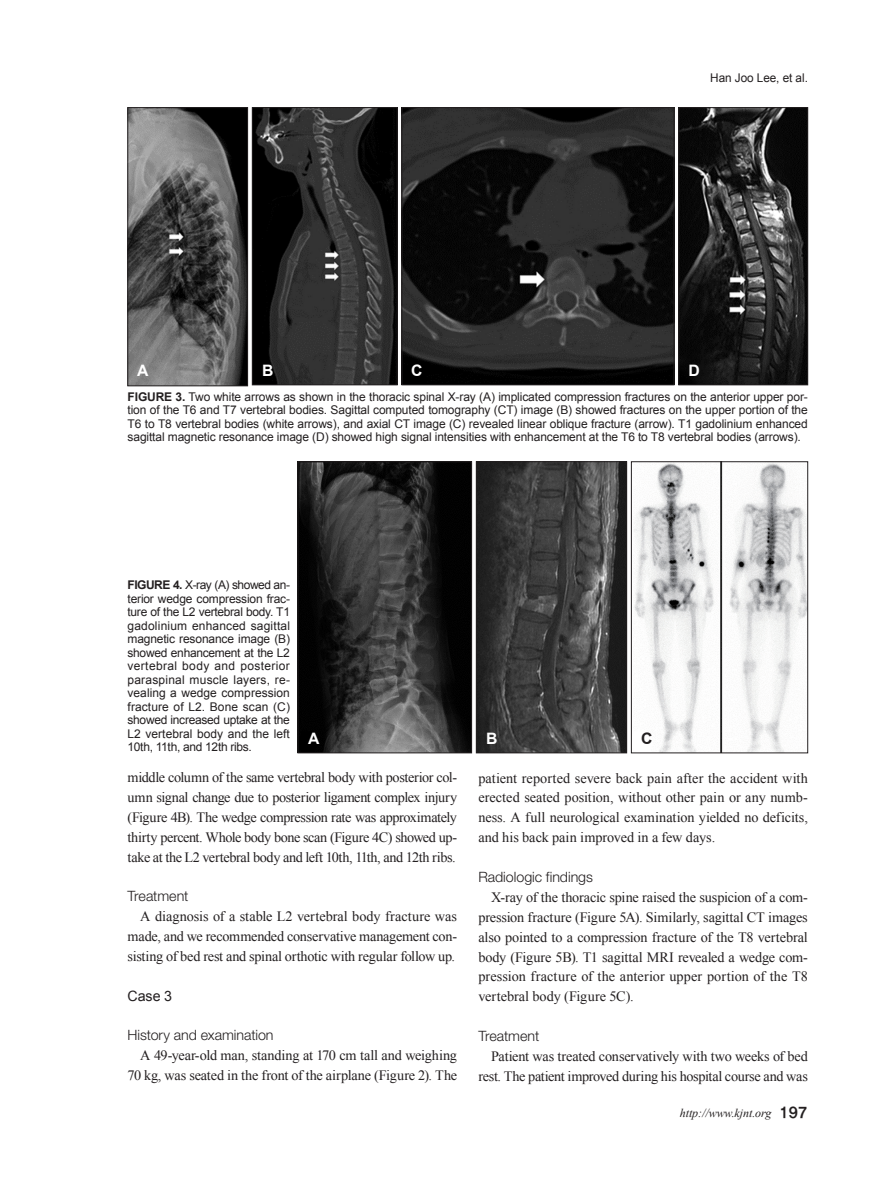
<style>
.page{position:relative;width:893px;height:1191px;background:#fff}
.page>*{position:absolute;margin:0;border:0;box-sizing:border-box;transform-origin:0 0}
.t1{font:700 15.75px "Arial";color:#fff}
.t2{font:700 15.75px "Arial";color:#231f20}
.본문{font:14.25px/19.8px "Times New Roman";letter-spacing:-.015em;color:#231f20;text-align:justify}
._1__제목{font:300 14.25px "Helvetica Neue LT Std";letter-spacing:-.005em;color:#231f20}
._1__제목-2{font:14.25px "Arial";color:#231f20}
.그림제목{font:12px/13.5px "Arial";letter-spacing:-.01em;color:#231f20;text-align:justify}
.t3{font:italic 12px "Times New Roman";letter-spacing:-.005em;color:#231f20}
.s1{font-weight:700}
.s2{font-family:"Korean GD";font-weight:800;font-style:normal;font-size:15px}
</style>
<div class="page">
<img style="left:130px;top:109px;width:116px;height:275px">
<div style="left:128px;top:107px;width:120px;height:279px;border:1px solid #231f20"></div>
<img style="left:254px;top:109px;width:141px;height:274px">
<div style="left:252px;top:107px;width:145px;height:278px;border:1px solid #231f20"></div>
<img style="left:404px;top:109px;width:268px;height:274px">
<div style="left:402px;top:107px;width:272px;height:278px;border:1px solid #231f20"></div>
<img style="left:680px;top:109px;width:126px;height:274px">
<div style="left:678px;top:107px;width:130px;height:278px;border:1px solid #231f20"></div>
<img style="left:300px;top:463px;width:170px;height:288px">
<div style="left:298px;top:461px;width:174px;height:292px;border:1px solid #231f20"></div>
<img style="left:478px;top:463px;width:147px;height:288px">
<div style="left:476px;top:461px;width:151px;height:292px;border:1px solid #231f20"></div>
<img style="left:634px;top:463px;width:172px;height:288px">
<div style="left:631px;top:461px;width:177px;height:292px;border:1px solid #231f20"></div>
<p class="그림제목" style="left:710px;top:71px;width:99px">Han Joo Lee, et al.</p>
<p class="t1" style="left:137px;top:360px;width:13px">A</p>
<p class="t1" style="left:262px;top:360px;width:13px">B</p>
<p class="t1" style="left:411px;top:360px;width:13px">C</p>
<p class="t1" style="left:688px;top:360px;width:13px">D</p>
<p class="그림제목" style="left:128px;top:390px;width:682px"><span class="s1">FIGURE 3.</span> Two white arrows as shown in the thoracic spinal X-ray (A) implicated compression fractures on the anterior upper por&shy;tion of the T6 and T7 vertebral bodies. Sagittal computed tomography (CT) image (B) showed fractures on the upper portion of the T6 to T8 vertebral bodies (white arrows), and axial CT image (C) revealed linear oblique fracture (arrow). T1 gadolinium enhanced sagittal magnetic resonance image (D) showed high signal intensities with enhancement at the T6 to T8 vertebral bodies (arrows).</p>
<p class="그림제목" style="left:128px;top:578px;width:164px"><span class="s1">FIGURE 4.</span> X-ray (A) showed an&shy;terior wedge compression frac&shy;ture of the L2 vertebral body. T1 gadolinium enhanced sagittal magnetic resonance image (B) showed enhancement at the L2 vertebral body and posterior paraspinal muscle layers, re&shy;vealing a wedge compression fracture of L2. Bone scan (C) showed increased uptake at the L2 vertebral body and the left 10th, 11th, and 12th ribs.</p>
<p class="t1" style="left:308px;top:728px;width:13px">A</p>
<p class="t1" style="left:486px;top:728px;width:13px">B</p>
<p class="t2" style="left:641px;top:728px;width:13px">C</p>
<p class="본문" style="left:128px;top:767px;width:331px">middle column of the same vertebral body with posterior col&shy;umn signal change due to posterior ligament complex injury (Figure 4B). The wedge compression rate was approximately thirty percent. Whole body bone scan (Figure 4C) showed up&shy;take at the L2 vertebral body and left 10th, 11th, and 12th ribs.</p>
<p class="_1__제목" style="left:128px;top:887px;width:62px">Treatment</p>
<p class="본문" style="left:128px;top:906px;width:331px;text-indent:13px">A diagnosis of a stable L2 vertebral body fracture was made, and we recommended conservative management con&shy;sisting of bed rest and spinal orthotic with regular follow up.</p>
<p class="_1__제목-2" style="left:128px;top:986px;width:46px">Case 3</p>
<p class="_1__제목" style="left:128px;top:1026px;width:148px">History and examination</p>
<p class="본문" style="left:128px;top:1045px;width:331px;text-align:right">A 49-year-old man, standing at 170 cm tall and weighing<br>70 kg, was seated in the front of the airplane (Figure 2). The</p>
<p class="본문" style="left:478px;top:767px;width:331px">patient reported severe back pain after the accident with erected seated position, without other pain or any numb&shy;ness. A full neurological examination yielded no deficits, and his back pain improved in a few days.</p>
<p class="_1__제목" style="left:478px;top:868px;width:116px">Radiologic findings</p>
<p class="본문" style="left:478px;top:887px;width:331px;text-indent:13px">X-ray of the thoracic spine raised the suspicion of a com&shy;pression fracture (Figure 5A). Similarly, sagittal CT images also pointed to a compression fracture of the T8 vertebral body (Figure 5B). T1 sagittal MRI revealed a wedge com&shy;pression fracture of the anterior upper portion of the T8 vertebral body (Figure 5C).</p>
<p class="_1__제목" style="left:478px;top:1027px;width:62px">Treatment</p>
<p class="본문" style="left:478px;top:1046px;width:331px;text-align:right">Patient was treated conservatively with two weeks of bed rest. The patient improved during his hospital course and was</p>
<p class="t3" style="left:680px;top:1104px;width:130px">http://www.kjnt.org <span class="s2">197</span></p>
</div>
